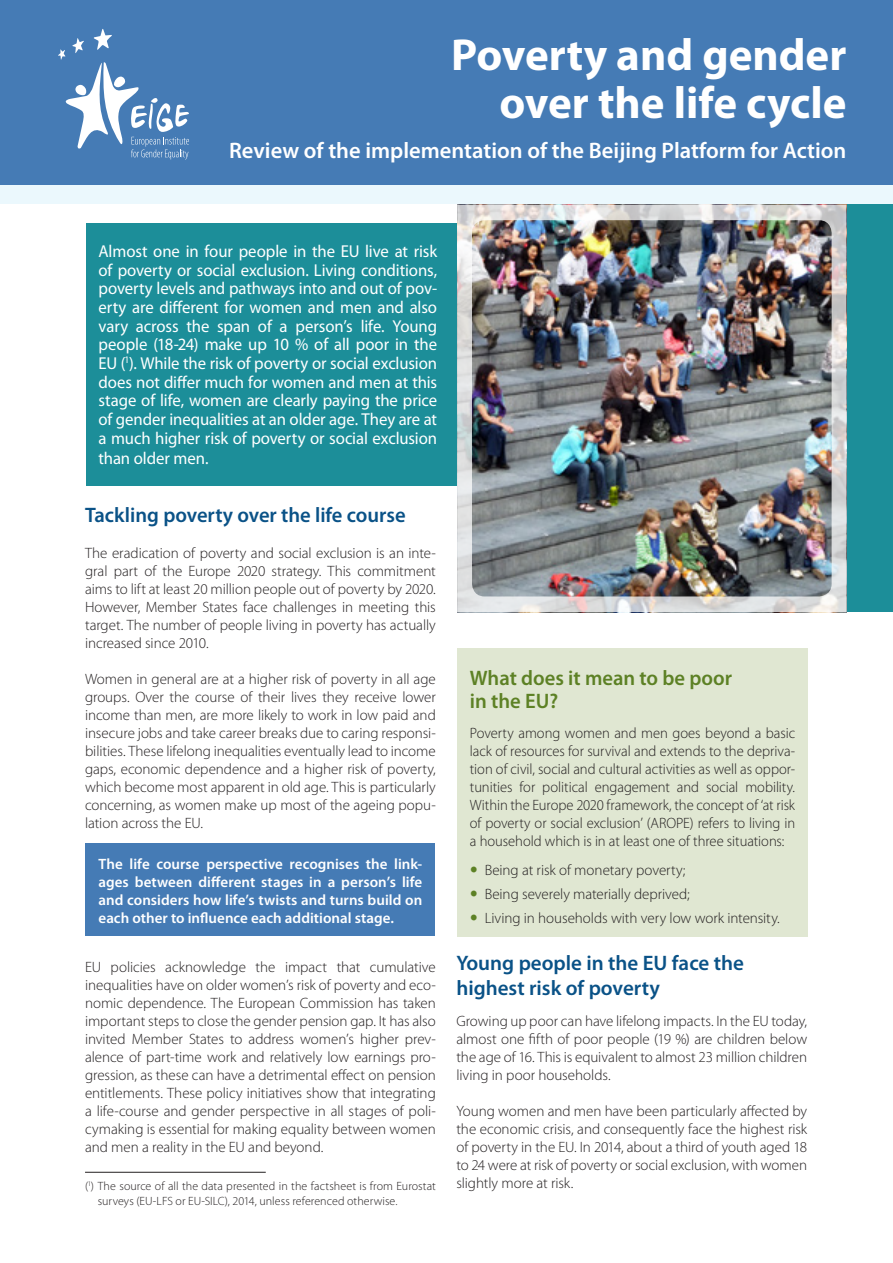
<style>
.page{position:relative;width:893px;height:1263px;background:#fff}
.page>*{position:absolute;margin:0;border:0;box-sizing:border-box;transform-origin:0 0}
.t1{font:700 45px/48px "Myriad Pro";color:#fff;text-align:right}
.t2{font:600 22.5px "Myriad Pro";color:#fff}
.title_1{font:600 21px/25.5px "Myriad Pro";color:#0a5287}
.table_title{font:600 21px/22.5px "Myriad Pro";color:#5d8125}
.text_body{font:17.25px/18.8px "Myriad Pro";letter-spacing:-.005em;color:#fff;text-align:justify}
.text_body-2{font:300 15px/18px "Myriad Pro";letter-spacing:-.005em;color:#231f20;text-align:justify}
.box_text{font:300 15px/18px "Myriad Pro";letter-spacing:-.005em;color:#231f20;text-align:justify}
.box_text-2{font:600 15px/18px "Myriad Pro";color:#fff;text-align:justify}
.footnote{font:300 12px/15px "Myriad Pro";letter-spacing:.005em;color:#231f20}
</style>
<div class="page">
<div style="left:0;top:183px;width:893px;height:21px;background:#ebf8fd"></div>
<div style="left:0;top:0;width:893px;height:185px;background:#457bb5"></div>
<svg style="left:58px;top:29px;width:131px;height:131px"></svg>
<div style="left:457px;top:648px;width:351px;height:288px;background:#e0e7d2"></div>
<div style="left:86px;top:844px;width:349px;height:92px;background:#457bb5"></div>
<div style="left:86px;top:223px;width:372px;height:262px;background:#1c8e99"></div>
<hr style="left:85px;top:1172px;width:181px;height:1px;background:#231f20">
<div style="left:821px;top:205px;width:72px;height:407px;background:#1c8e99"></div>
<img style="left:457px;top:205px;width:389px;height:407px">
<p class="t1" style="left:451px;top:29px;width:397px">Poverty and gender over the life cycle</p>
<p class="t2" style="left:229px;top:138px;width:619px">Review of the implementation of the Beijing Platform for Action</p>
<p class="text_body" style="left:99px;top:242px;width:340px">Almost one in four people in the EU live at risk of poverty or social exclusion. Living conditions, poverty levels and pathways into and out of pov&shy;erty are different for women and men and also vary across the span of a person’s life. Young people (18-24) make up 10 % of all poor in the EU (<sup>1</sup>). While the risk of poverty or social exclusion does not differ much for women and men at this stage of life, women are clearly paying the price of gender inequalities at an older age. They are at a much higher risk of poverty or social exclusion than older men.</p>
<p class="title_1" style="left:85px;top:503px;width:322px">Tackling poverty over the life course</p>
<p class="text_body-2" style="left:85px;top:544px;width:352px">The eradication of poverty and social exclusion is an inte&shy;gral part of the Europe 2020 strategy. This commitment aims to lift at least 20 million people out of poverty by 2020.<br>However, Member States face challenges in meeting this target. The number of people living in poverty has actually increased since 2010.</p>
<p class="text_body-2" style="left:85px;top:670px;width:352px">Women in general are at a higher risk of poverty in all age groups. Over the course of their lives they receive lower income than men, are more likely to work in low paid and insecure jobs and take career breaks due to caring responsi&shy;bilities. These lifelong inequalities eventually lead to income gaps, economic dependence and a higher risk of poverty, which become most apparent in old age. This is particularly concerning, as women make up most of the ageing popu&shy;lation across the EU.</p>
<p class="box_text-2" style="left:99px;top:855px;width:325px">The life course perspective recognises the link&shy;ages between different stages in a person’s life and considers how life’s twists and turns build on each other to influence each additional stage.</p>
<p class="table_title" style="left:470px;top:667px;width:264px">What does it mean to be poor in the EU?</p>
<p class="box_text" style="left:470px;top:724px;width:327px">Poverty among women and men goes beyond a basic lack of resources for survival and extends to the depriva&shy;tion of civil, social and cultural activities as well as oppor&shy;tunities for political engagement and social mobility.<br>Within the Europe 2020 framework, the concept of ‘at risk of poverty or social exclusion’ (AROPE) refers to living in a household which is in at least one of three situations:</p>
<p class="text_body-2" style="left:485px;top:861px;width:202px">Being at risk of monetary poverty;</p>
<p class="text_body-2" style="left:485px;top:885px;width:207px">Being severely materially deprived;</p>
<p class="text_body-2" style="left:485px;top:909px;width:297px">Living in households with very low work intensity.</p>
<p class="text_body-2" style="left:85px;top:958px;width:352px">EU policies acknowledge the impact that cumulative inequalities have on older women’s risk of poverty and eco&shy;nomic dependence. The European Commission has taken important steps to close the gender pension gap. It has also invited Member States to address women’s higher prev&shy;alence of part-time work and relatively low earnings pro&shy;gression, as these can have a detrimental effect on pension entitlements. These policy initiatives show that integrating a life-course and gender perspective in all stages of poli&shy;cymaking is essential for making equality between women and men a reality in the EU and beyond.</p>
<p class="title_1" style="left:456px;top:950px;width:289px">Young people in the EU face the highest risk of poverty</p>
<p class="text_body-2" style="left:456px;top:1012px;width:352px">Growing up poor can have lifelong impacts. In the EU today, almost one fifth of poor people (19 %) are children below the age of 16. This is equivalent to almost 23 million children living in poor households.</p>
<p class="text_body-2" style="left:456px;top:1102px;width:352px">Young women and men have been particularly affected by the economic crisis, and consequently face the highest risk of poverty in the EU. In 2014, about a third of youth aged 18 to 24 were at risk of poverty or social exclusion, with women slightly more at risk.</p>
<p class="footnote" style="left:98px;top:1178px;width:340px;text-indent:-13px">(<sup>1</sup>) The source of all the data presented in the factsheet is from Eurostat surveys (EU-LFS or EU-SILC), 2014, unless referenced otherwise.</p>
</div>
